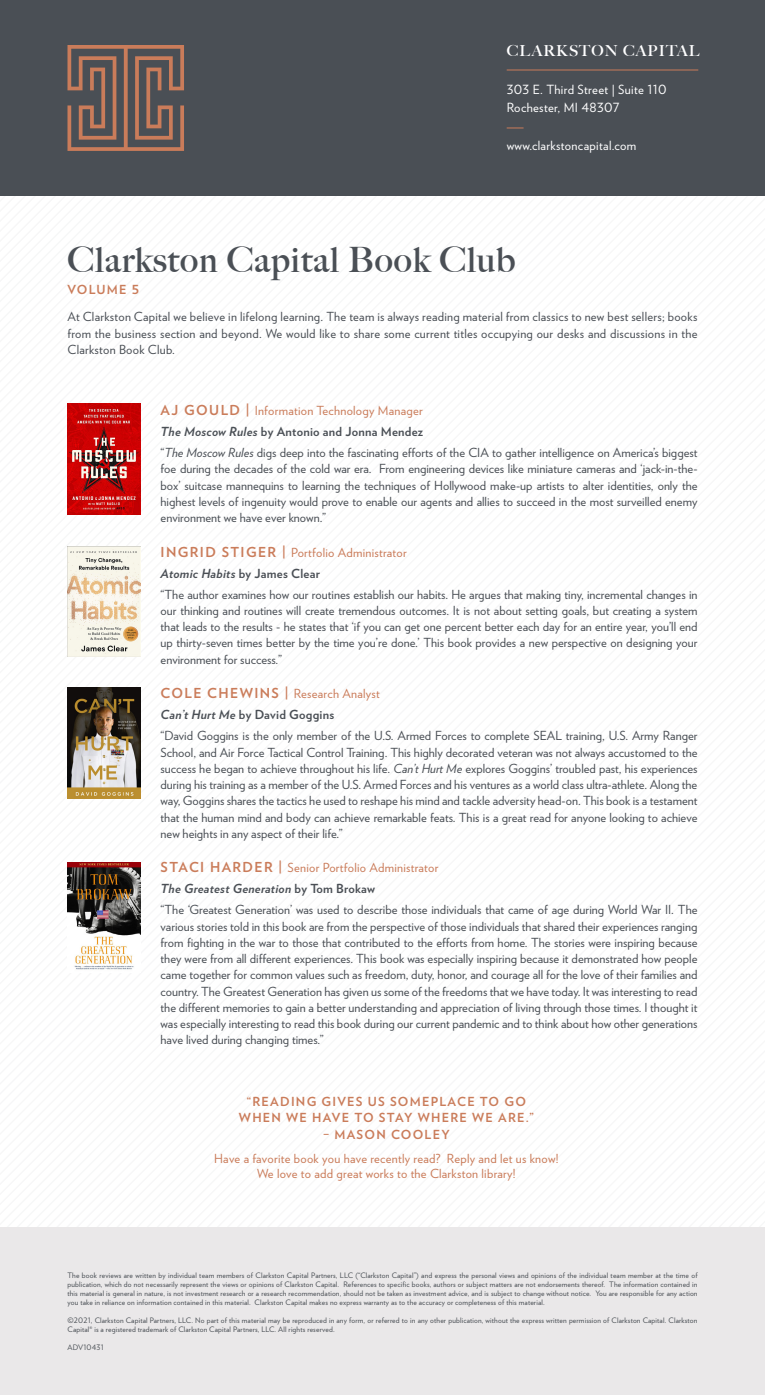
<style>
.page{position:relative;width:765px;height:1395px;background:#fff}
.page>*{position:absolute;margin:0;border:0;box-sizing:border-box;transform-origin:0 0}
.t1{font:700 35px "Big Caslon FB";letter-spacing:.025em;color:#4a4f55}
.t2{font:700 15.12px "Big Caslon FB";letter-spacing:.075em;color:#fff}
.t3{font:12.62px/17.6px "Verlag";letter-spacing:.025em;color:#fff}
.t4{font:12.5px/16.2px "Verlag";color:#4a4f55;text-align:justify}
.t5{font:12.5px/15px "Verlag";letter-spacing:.02em;color:#ca7c5a;text-align:center}
.t6{font:700 12.5px/16.2px "Verlag";letter-spacing:.1em;color:#ca7c5a;text-align:center}
.t7{font:700 12.5px "Verlag";letter-spacing:.02em;color:#4a4f55}
.t8{font:italic 700 12.5px "Verlag";letter-spacing:.02em;color:#4a4f55}
.t9{font:7.5px/9px "Verlag";letter-spacing:.02em;color:#4a4f55;text-align:justify}
.s1{font-weight:700;font-size:13.75px}
.s2{font-style:italic}
.s3{font-style:normal}
</style>
<div class="page">
<div style="left:0;top:0;width:765px;height:196px;background:#4a4f55"></div>
<div style="left:0;top:1227px;width:765px;height:168px;background:#eae8e9"></div>
<svg style="left:68px;top:45px;width:116px;height:106px"></svg>
<hr style="left:507px;top:70px;width:191px;height:1px;background:#ca7c5a">
<svg style="left:507px;top:128px;width:17px;height:1px"></svg>
<img style="left:68px;top:404px;width:72px;height:111px">
<img style="left:68px;top:546px;width:72px;height:111px">
<img style="left:68px;top:688px;width:72px;height:111px">
<img style="left:68px;top:862px;width:72px;height:108px">
<p class="t2" style="left:507px;top:42px;width:194px">CLARKSTON CAPITAL</p>
<p class="t3" style="left:507px;top:80px;width:162px">303 E. Third Street | Suite 110<br>Rochester, MI 48307</p>
<p class="t3" style="left:507px;top:136px;width:131px">www.clarkstoncapital.com</p>
<p class="t1" style="left:68px;top:239px;width:449px">Clarkston Capital Book Club</p>
<p class="t6" style="left:68px;top:281px;width:73px">VOLUME 5</p>
<p class="t4" style="left:68px;top:308px;width:632px">At Clarkston Capital we believe in lifelong learning. The team is always reading material from classics to new best sellers; books from the business section and beyond. We would like to share some current titles occupying our desks and discussions in the Clarkston Book Club.</p>
<p class="t5" style="left:161px;top:402px;width:264px"><span class="s1">AJ GOULD |</span> Information Technology Manager</p>
<p class="t7" style="left:161px;top:422px;width:264px"><span class="s2">The Moscow Rules</span> by Antonio and Jonna Mendez</p>
<p class="t4" style="left:161px;top:444px;width:538px">“<span class="s2">The Moscow Rules</span> digs deep into the fascinating efforts of the CIA to gather intelligence on America’s biggest foe during the decades of the cold war era. From engineering devices like miniature cameras and ‘jack-in-the&shy;box’ suitcase mannequins to learning the techniques of Hollywood make-up artists to alter identities, only the highest levels of ingenuity would prove to enable our agents and allies to succeed in the most surveilled enemy environment we have ever known.”</p>
<p class="t5" style="left:161px;top:544px;width:248px"><span class="s1">INGRID STIGER |</span> Portfolio Administrator</p>
<p class="t8" style="left:161px;top:563px;width:161px">Atomic Habits <span class="s3">by James Clear</span></p>
<p class="t4" style="left:161px;top:585px;width:538px">“The author examines how our routines establish our habits. He argues that making tiny, incremental changes in our thinking and routines will create tremendous outcomes. It is not about setting goals, but creating a system that leads to the results - he states that ‘if you can get one percent better each day for an entire year, you’ll end up thirty-seven times better by the time you’re done.’ This book provides a new perspective on designing your environment for success.”</p>
<p class="t5" style="left:161px;top:686px;width:221px"><span class="s1">COLE CHEWINS |</span> Research Analyst</p>
<p class="t7" style="left:161px;top:705px;width:175px"><span class="s2">Can’t Hurt Me</span> by David Goggins</p>
<p class="t4" style="left:161px;top:727px;width:538px">“David Goggins is the only member of the U.S. Armed Forces to complete SEAL training, U.S. Army Ranger School, and Air Force Tactical Control Training. This highly decorated veteran was not always accustomed to the success he began to achieve throughout his life. <span class="s2">Can’t Hurt Me</span> explores Goggins’ troubled past, his experiences during his training as a member of the U.S. Armed Forces and his ventures as a world class ultra-athlete. Along the way, Goggins shares the tactics he used to reshape his mind and tackle adversity head-on. This book is a testament that the human mind and body can achieve remarkable feats. This is a great read for anyone looking to achieve new heights in any aspect of their life.”</p>
<p class="t5" style="left:161px;top:860px;width:279px"><span class="s1">STACI HARDER |</span> Senior Portfolio Administrator</p>
<p class="t8" style="left:161px;top:879px;width:216px">The Greatest Generation <span class="s3">by Tom Brokaw</span></p>
<p class="t4" style="left:161px;top:901px;width:538px">“The ‘Greatest Generation’ was used to describe those individuals that came of age during World War II. The various stories told in this book are from the perspective of those individuals that shared their experiences ranging from fighting in the war to those that contributed to the efforts from home. The stories were inspiring because they were from all different experiences. This book was especially inspiring because it demonstrated how people came together for common values such as freedom, duty, honor, and courage all for the love of their families and country. The Greatest Generation has given us some of the freedoms that we have today. It was interesting to read the different memories to gain a better understanding and appreciation of living through those times. I thought it was especially interesting to read this book during our current pandemic and to think about how other generations have lived during changing times.”</p>
<p class="t6" style="left:239px;top:1093px;width:296px">“READING GIVES US SOMEPLACE TO GO<br>WHEN WE HAVE TO STAY WHERE WE ARE.”</p>
<p class="t6" style="left:323px;top:1125px;width:128px">– MASON COOLEY</p>
<p class="t5" style="left:214px;top:1150px;width:346px">Have a favorite book you have recently read? Reply and let us know!<br>We love to add great works to the Clarkston library!</p>
<p class="t9" style="left:68px;top:1270px;width:632px">The book reviews are written by individual team members of Clarkston Capital Partners, LLC (“Clarkston Capital”) and express the personal views and opinions of the individual team member at the time of publication, which do not necessarily represent the views or opinions of Clarkston Capital. References to specific books, authors or subject matters are not endorsements thereof. The information contained in this material is general in nature, is not investment research or a research recommendation, should not be taken as investment advice, and is subject to change without notice. You are responsible for any action you take in reliance on information contained in this material. Clarkston Capital makes no express warranty as to the accuracy or completeness of this material.</p>
<p class="t9" style="left:68px;top:1315px;width:631px">©2021, Clarkston Capital Partners, LLC. No part of this material may be reproduced in any form, or referred to in any other publication, without the express written permission of Clarkston Capital. Clarkston<br>Capital® is a registered trademark of Clarkston Capital Partners, LLC. All rights reserved.</p>
<p class="t9" style="left:68px;top:1342px;width:38px">ADV10431</p>
</div>
